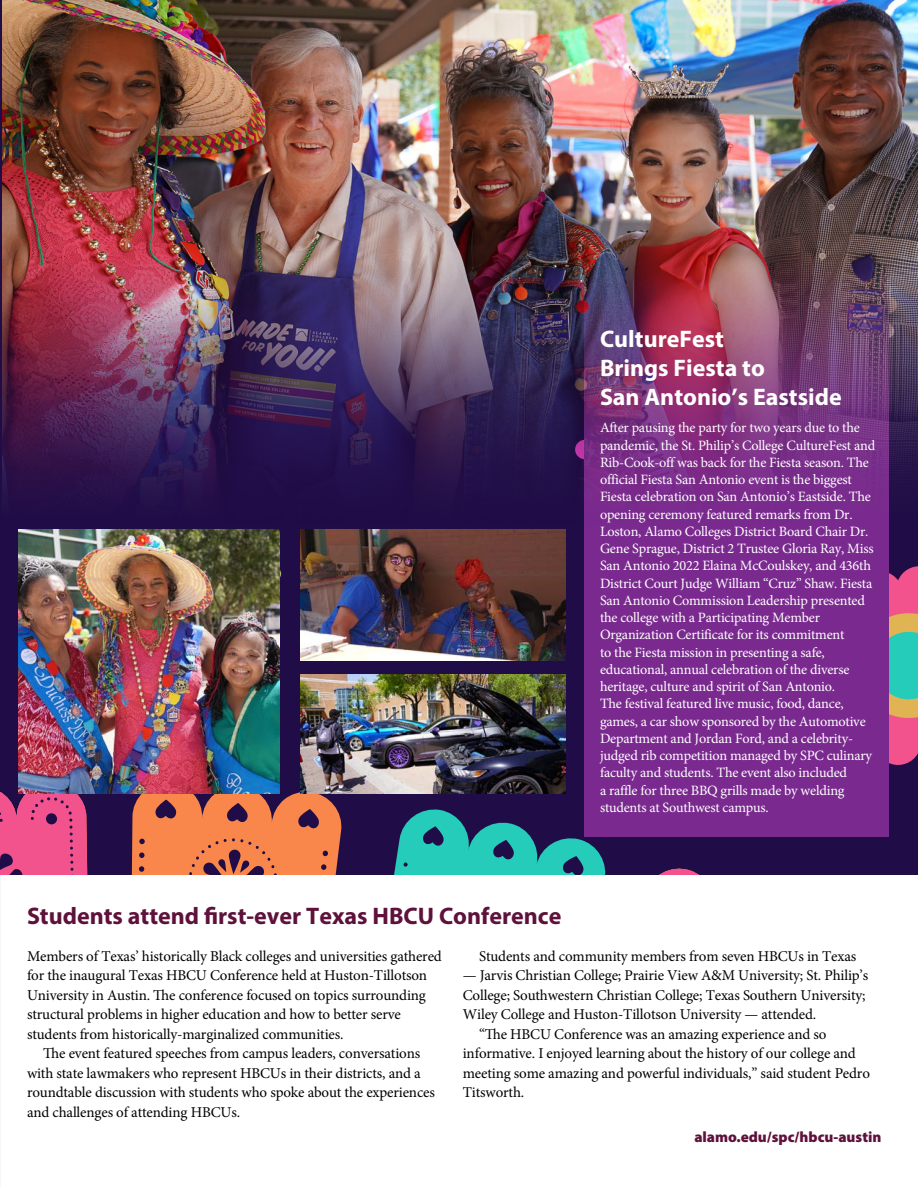
<style>
.page{position:relative;width:918px;height:1188px;background:#fff}
.page>*{position:absolute;margin:0;border:0;box-sizing:border-box;transform-origin:0 0}
.Headline{font:700 24px/28.8px "Myriad Pro";color:#fff}
.Headline-2{font:700 24px "Myriad Pro";color:#5e113b}
.SPC_story{font:15px/19.5px "Minion Pro";letter-spacing:-.01em;color:#000}
.t1{font:900 15px "Myriad Pro";color:#5e113b}
.SPC_story-2{font:14.25px/17.2px "Minion Pro";letter-spacing:-.015em;color:#fff}
</style>
<div class="page">
<div style="left:0;top:0;width:918px;height:875px;background:#200d47"></div>
<svg style="left:394px;top:809px;width:306px;height:66px"></svg>
<svg style="left:0;top:783px;width:88px;height:92px"></svg>
<div style="left:46px;top:813px;width:11px;height:11px;background:#200d47;border-radius:50%"></div>
<svg style="left:131px;top:782px;width:211px;height:93px"></svg>
<svg style="left:889px;top:635px;width:29px;height:130px"></svg>
<div style="left:584px;top:208px;width:305px;height:629px;background:#7a2a8f"></div>
<img style="left:2px;top:0;width:916px;height:635px">
<img style="left:19px;top:529px;width:261px;height:265px">
<img style="left:301px;top:529px;width:264px;height:132px">
<img style="left:301px;top:674px;width:264px;height:120px">
<p class="Headline" style="left:600px;top:324px;width:243px">CultureFest<br>Brings Fiesta to<br>San Antonio’s Eastside</p>
<p class="SPC_story-2" style="left:600px;top:419px;width:277px">After pausing the party for two years due to the pandemic, the St. Philip’s College CultureFest and Rib-Cook-off was back for the Fiesta season. The official Fiesta San Antonio event is the biggest Fiesta celebration on San Antonio’s Eastside. The opening ceremony featured remarks from Dr.<br>Loston, Alamo Colleges District Board Chair Dr.<br>Gene Sprague, District 2 Trustee Gloria Ray, Miss San Antonio 2022 Elaina McCoulskey, and 436th District Court Judge William “Cruz” Shaw. Fiesta San Antonio Commission Leadership presented the college with a Participating Member Organization Certificate for its commitment<br>to the Fiesta mission in presenting a safe, educational, annual celebration of the diverse heritage, culture and spirit of San Antonio.<br>The festival featured live music, food, dance, games, a car show sponsored by the Automotive Department and Jordan Ford, and a celebrity&shy;judged rib competition managed by SPC culinary faculty and students. The event also included<br>a raffle for three BBQ grills made by welding students at Southwest campus.</p>
<p class="Headline-2" style="left:27px;top:900px;width:536px">Students attend first-ever Texas HBCU Conference</p>
<p class="SPC_story" style="left:27px;top:946px;width:416px">Members of Texas’ historically Black colleges and universities gathered for the inaugural Texas HBCU Conference held at Huston-Tillotson University in Austin. The conference focused on topics surrounding structural problems in higher education and how to better serve students from historically-marginalized communities.</p>
<p class="SPC_story" style="left:27px;top:1044px;width:409px;text-indent:16px">The event featured speeches from campus leaders, conversations with state lawmakers who represent HBCUs in their districts, and a roundtable discussion with students who spoke about the experiences and challenges of attending HBCUs.</p>
<p class="SPC_story" style="left:479px;top:946px;width:379px">Students and community members from seven HBCUs in Texas</p>
<p class="SPC_story" style="left:463px;top:966px;width:407px">— Jarvis Christian College; Prairie View A&amp;M University; St. Philip’s<br>College; Southwestern Christian College; Texas Southern University;<br>Wiley College and Huston-Tillotson University — attended.</p>
<p class="SPC_story" style="left:463px;top:1024px;width:409px;text-indent:16px">“The HBCU Conference was an amazing experience and so informative. I enjoyed learning about the history of our college and meeting some amazing and powerful individuals,” said student Pedro Titsworth.</p>
<p class="t1" style="left:694px;top:1127px;width:189px">alamo.edu/spc/hbcu-austin</p>
</div>
